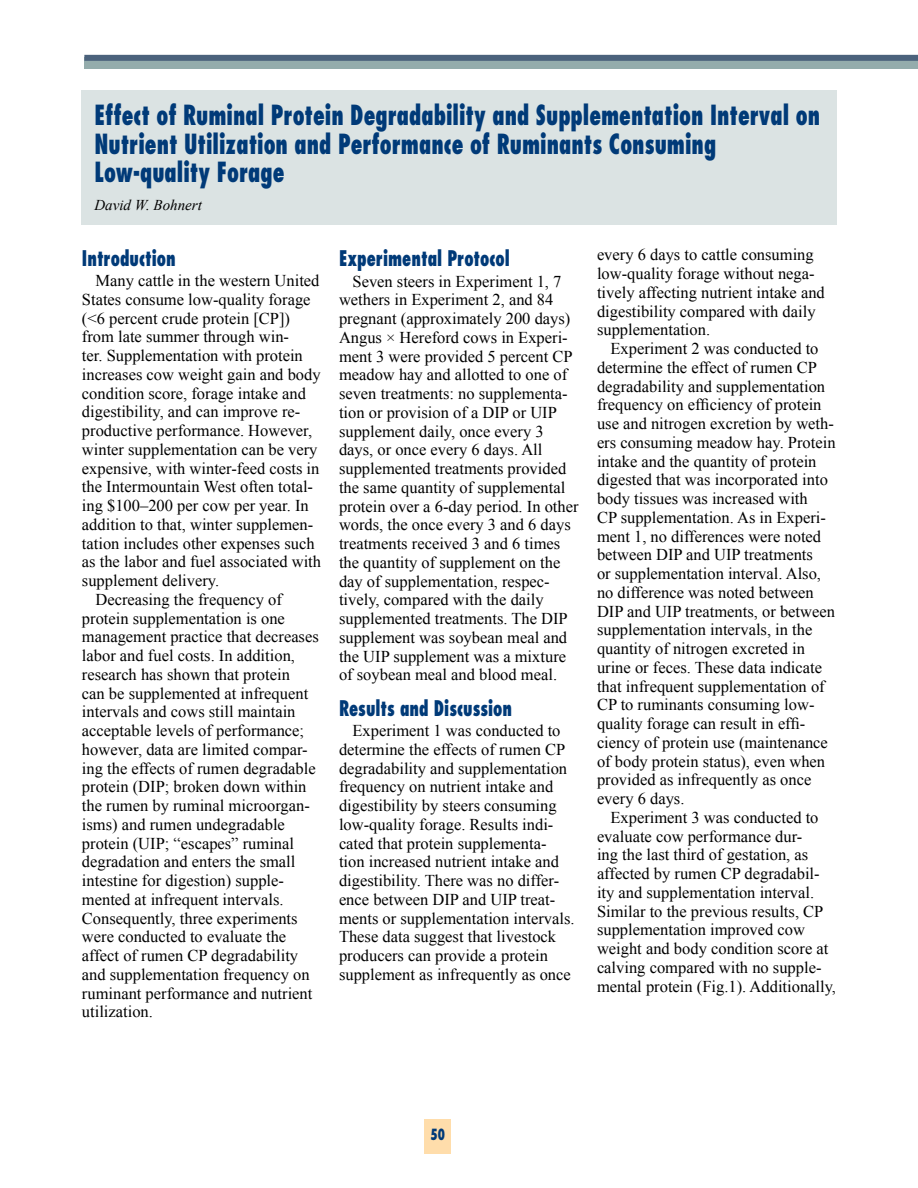
<style>
.page{position:relative;width:918px;height:1188px;background:#fff}
.page>*{position:absolute;margin:0;border:0;box-sizing:border-box;transform-origin:0 0}
.t1{font:800 condensed 27px/28.5px "Futura";color:#003a78;scale:.8 1}
.t2{font:800 condensed 21px "Futura";color:#003a78;scale:.8 1}
.t3{font:16.5px/18.8px "Times New Roman";color:#000}
.t4{font:italic 15px "Times New Roman";color:#000}
.t5{font:800 condensed 15px "Futura";color:#003a78;scale:.8 1}
</style>
<div class="page">
<div style="left:84px;top:57px;width:834px;height:11px;background:#94acac"></div>
<div style="left:84px;top:55px;width:834px;height:6px;background:#4b627c"></div>
<div style="left:424px;top:1119px;width:27px;height:34px;background:#ffddab"></div>
<div style="left:82px;top:91px;width:754px;height:133px;background:#dbe3e3"></div>
<div style="left:81px;top:90px;width:756px;height:135px;border:2px solid #dbe3e3"></div>
<h1 class="t1" style="left:94px;top:101px;width:909px">Effect of Ruminal Protein Degradability and Supplementation Interval on<br>Nutrient Utilization and Performance of Ruminants Consuming<br>Low-quality Forage</h1>
<p class="t4" style="left:94px;top:196px;width:109px">David W. Bohnert</p>
<p class="t2" style="left:339px;top:245px;width:215px">Experimental Protocol</p>
<p class="t3" style="left:339px;top:271px;width:241px;text-indent:14px">Seven steers in Experiment 1, 7 wethers in Experiment 2, and 84 pregnant (approximately 200 days)<br>Angus × Hereford cows in Experi&shy;ment 3 were provided 5 percent CP meadow hay and allotted to one of seven treatments: no supplementa&shy;tion or provision of a DIP or UIP supplement daily, once every 3 days, or once every 6 days. All supplemented treatments provided the same quantity of supplemental protein over a 6-day period. In other words, the once every 3 and 6 days treatments received 3 and 6 times the quantity of supplement on the day of supplementation, respec&shy;tively, compared with the daily supplemented treatments. The DIP supplement was soybean meal and the UIP supplement was a mixture of soybean meal and blood meal.</p>
<p class="t2" style="left:339px;top:694px;width:218px">Results and Discussion</p>
<p class="t3" style="left:339px;top:721px;width:237px;text-indent:14px">Experiment 1 was conducted to determine the effects of rumen CP degradability and supplementation frequency on nutrient intake and digestibility by steers consuming low-quality forage. Results indi&shy;cated that protein supplementa&shy;tion increased nutrient intake and digestibility. There was no differ&shy;ence between DIP and UIP treat&shy;ments or supplementation intervals.<br>These data suggest that livestock producers can provide a protein supplement as infrequently as once</p>
<p class="t2" style="left:82px;top:244px;width:119px">Introduction</p>
<p class="t3" style="left:95px;top:271px;width:226px">Many cattle in the western United</p>
<p class="t3" style="left:82px;top:290px;width:230px">States consume low-quality forage</p>
<p class="t3" style="left:82px;top:308px;width:210px">(&lt;6 percent crude protein [CP])</p>
<p class="t3" style="left:82px;top:327px;width:209px">from late summer through win-</p>
<p class="t3" style="left:82px;top:346px;width:222px">ter. Supplementation with protein</p>
<p class="t3" style="left:82px;top:365px;width:240px">increases cow weight gain and body</p>
<p class="t3" style="left:82px;top:383px;width:226px">condition score, forage intake and</p>
<p class="t3" style="left:82px;top:402px;width:220px">digestibility, and can improve re-</p>
<p class="t3" style="left:82px;top:421px;width:232px">productive performance. However,</p>
<p class="t3" style="left:82px;top:440px;width:237px">winter supplementation can be very</p>
<p class="t3" style="left:82px;top:458px;width:239px">expensive, with winter-feed costs in</p>
<p class="t3" style="left:82px;top:477px;width:233px">the Intermountain West often total-</p>
<p class="t3" style="left:82px;top:496px;width:228px">ing $100–200 per cow per year. In</p>
<p class="t3" style="left:82px;top:515px;width:233px">addition to that, winter supplemen-</p>
<p class="t3" style="left:82px;top:533px;width:234px">tation includes other expenses such</p>
<p class="t3" style="left:82px;top:552px;width:241px">as the labor and fuel associated with</p>
<p class="t3" style="left:82px;top:571px;width:139px">supplement delivery.</p>
<p class="t3" style="left:95px;top:590px;width:188px">Decreasing the frequency of</p>
<p class="t3" style="left:82px;top:608px;width:205px">protein supplementation is one</p>
<p class="t3" style="left:82px;top:627px;width:238px">management practice that decreases</p>
<p class="t3" style="left:82px;top:646px;width:215px">labor and fuel costs. In addition,</p>
<p class="t3" style="left:82px;top:665px;width:210px">research has shown that protein</p>
<p class="t3" style="left:82px;top:683px;width:228px">can be supplemented at infrequent</p>
<p class="t3" style="left:82px;top:702px;width:215px">intervals and cows still maintain</p>
<p class="t3" style="left:82px;top:721px;width:224px">acceptable levels of performance;</p>
<p class="t3" style="left:82px;top:740px;width:227px">however, data are limited compar-</p>
<p class="t3" style="left:82px;top:758px;width:235px">ing the effects of rumen degradable</p>
<p class="t3" style="left:82px;top:777px;width:226px">protein (DIP; broken down within</p>
<p class="t3" style="left:82px;top:796px;width:229px">the rumen by ruminal microorgan-</p>
<p class="t3" style="left:82px;top:815px;width:204px">isms) and rumen undegradable</p>
<p class="t3" style="left:82px;top:833px;width:214px">protein (UIP; “escapes” ruminal</p>
<p class="t3" style="left:82px;top:852px;width:215px">degradation and enters the small</p>
<p class="t3" style="left:82px;top:871px;width:204px">intestine for digestion) supple-</p>
<p class="t3" style="left:82px;top:890px;width:203px">mented at infrequent intervals.</p>
<p class="t3" style="left:82px;top:908px;width:217px">Consequently, three experiments</p>
<p class="t3" style="left:82px;top:927px;width:206px">were conducted to evaluate the</p>
<p class="t3" style="left:82px;top:946px;width:218px">affect of rumen CP degradability</p>
<p class="t3" style="left:82px;top:965px;width:229px">and supplementation frequency on</p>
<p class="t3" style="left:82px;top:983px;width:232px">ruminant performance and nutrient</p>
<p class="t3" style="left:82px;top:1002px;width:73px">utilization.</p>
<p class="t3" style="left:597px;top:245px;width:229px">every 6 days to cattle consuming low-quality forage without nega&shy;tively affecting nutrient intake and digestibility compared with daily supplementation.</p>
<p class="t3" style="left:597px;top:339px;width:240px;text-indent:14px">Experiment 2 was conducted to determine the effect of rumen CP degradability and supplementation frequency on efficiency of protein use and nitrogen excretion by weth&shy;ers consuming meadow hay. Protein intake and the quantity of protein digested that was incorporated into body tissues was increased with<br>CP supplementation. As in Experi&shy;ment 1, no differences were noted between DIP and UIP treatments<br>or supplementation interval. Also, no difference was noted between DIP and UIP treatments, or between supplementation intervals, in the quantity of nitrogen excreted in urine or feces. These data indicate that infrequent supplementation of CP to ruminants consuming low&shy;quality forage can result in effi&shy;ciency of protein use (maintenance of body protein status), even when provided as infrequently as once every 6 days.</p>
<p class="t3" style="left:597px;top:808px;width:241px;text-indent:14px">Experiment 3 was conducted to evaluate cow performance dur-<br>ing the last third of gestation, as affected by rumen CP degradabil&shy;ity and supplementation interval.<br>Similar to the previous results, CP supplementation improved cow weight and body condition score at calving compared with no supple&shy;mental protein (Fig.1). Additionally,</p>
<p class="t5" style="left:431px;top:1125px;width:20px">50</p>
</div>
